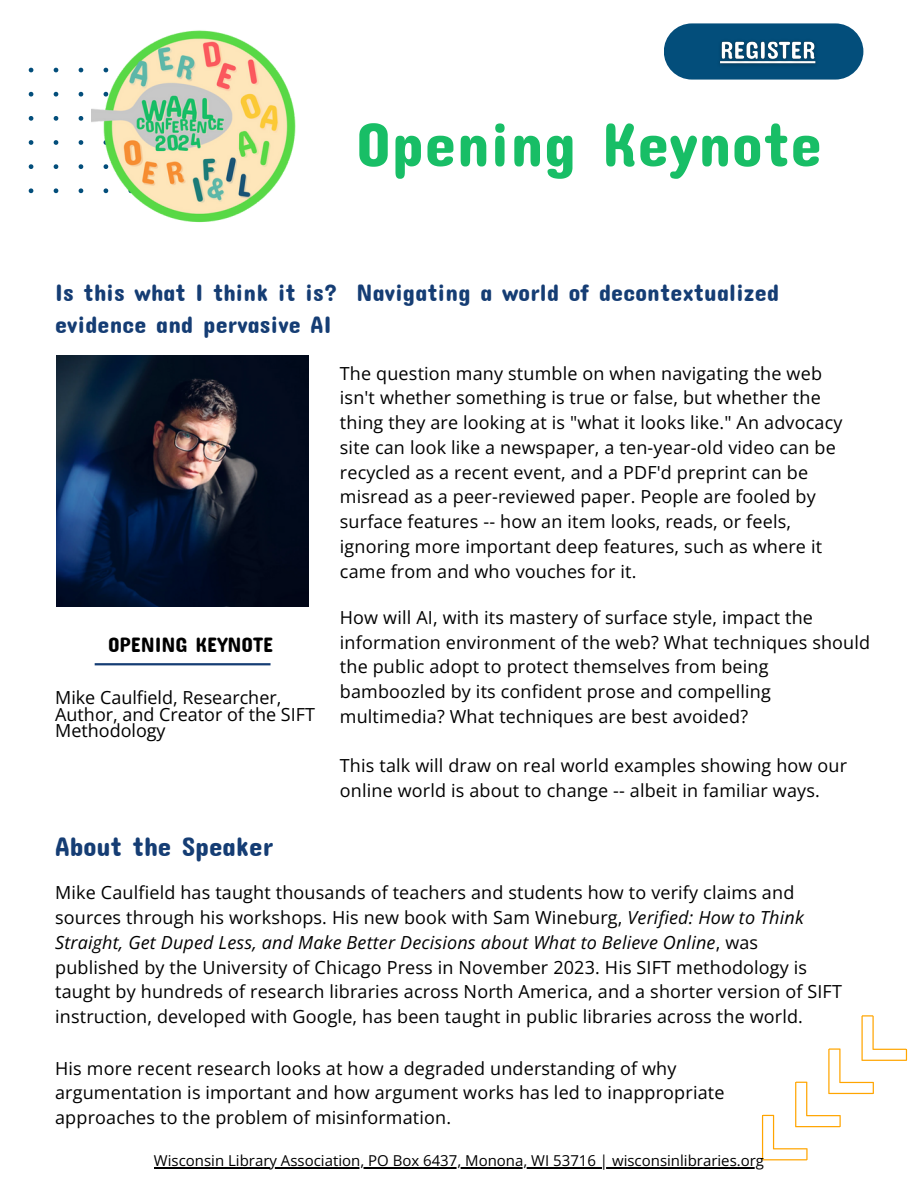
<style>
.page{position:relative;width:918px;height:1188px;background:#fff}
.page>*{position:absolute;margin:0;border:0;box-sizing:border-box;transform-origin:0 0}
.t1{font:63px "Concert One";letter-spacing:.01em;color:#18be66}
.t2{font:27px "Concert One";color:#153d74}
.t3{font:24px/32.7px "Concert One";letter-spacing:.01em;color:#153d74}
.t4{font:21px "Concert One";color:#000}
.t5{font:18px/24.8px "Open Sans";letter-spacing:.01em;color:#000}
.t6{font:15px "Open Sans";color:#000}
.s1{font-style:italic}
</style>
<div class="page">
<hr style="left:95px;top:663px;width:176px;height:2px;background:#153d74">
<img style="left:57px;top:355px;width:251px;height:252px">
<svg style="left:740px;top:1015px;width:168px;height:154px"></svg>
<svg style="left:29px;top:68px;width:63px;height:125px"></svg>
<img style="left:92px;top:30px;width:204px;height:193px">
<div style="left:664px;top:23px;width:199px;height:57px;background:#034e7b;border-radius:28px"></div>
<img style="left:719px;top:41px;width:97px;height:25px">
<hr style="left:154px;top:1167px;width:610px;height:1px;background:#000">
<h4 class="t1" style="left:356px;top:105px;width:467px">Opening Keynote</h4>
<h1 class="t3" style="left:55px;top:275px;width:725px">Is this what I think it is? Navigating a world of decontextualized evidence and pervasive AI</h1>
<p class="t4" style="left:108px;top:631px;width:167px">OPENING KEYNOTE</p>
<p class="t5" style="left:55px;top:688px;width:261px;line-height:16.8px">Mike Caulfield, Researcher,<br>Author, and Creator of the SIFT<br>Methodology</p>
<p class="t5" style="left:340px;top:360px;width:504px">The question many stumble on when navigating the web isn't whether something is true or false, but whether the thing they are looking at is "what it looks like." An advocacy site can look like a newspaper, a ten-year-old video can be recycled as a recent event, and a PDF'd preprint can be misread as a peer-reviewed paper. People are fooled by surface features -- how an item looks, reads, or feels, ignoring more important deep features, such as where it came from and who vouches for it.</p>
<p class="t5" style="left:340px;top:604px;width:532px">How will AI, with its mastery of surface style, impact the information environment of the web? What techniques should the public adopt to protect themselves from being bamboozled by its confident prose and compelling multimedia? What techniques are best avoided?</p>
<p class="t5" style="left:340px;top:753px;width:509px">This talk will draw on real world examples showing how our online world is about to change -- albeit in familiar ways.</p>
<p class="t2" style="left:55px;top:829px;width:220px">About the Speaker</p>
<h6 class="t5" style="left:55px;top:880px;width:788px">Mike Caulfield has taught thousands of teachers and students how to verify claims and sources through his workshops. His new book with Sam Wineburg, <span class="s1">Verified: How to Think Straight, Get Duped Less, and Make Better Decisions about What to Believe Online</span>, was published by the University of Chicago Press in November 2023. His SIFT methodology is taught by hundreds of research libraries across North America, and a shorter version of SIFT instruction, developed with Google, has been taught in public libraries across the world.</h6>
<h6 class="t5" style="left:55px;top:1055px;width:671px">His more recent research looks at how a degraded understanding of why argumentation is important and how argument works has led to inappropriate approaches to the problem of misinformation.</h6>
<h2 class="t6" style="left:154px;top:1150px;width:612px">Wisconsin Library Association, PO Box 6437, Monona, WI 53716 | wisconsinlibraries.org</h2>
</div>
